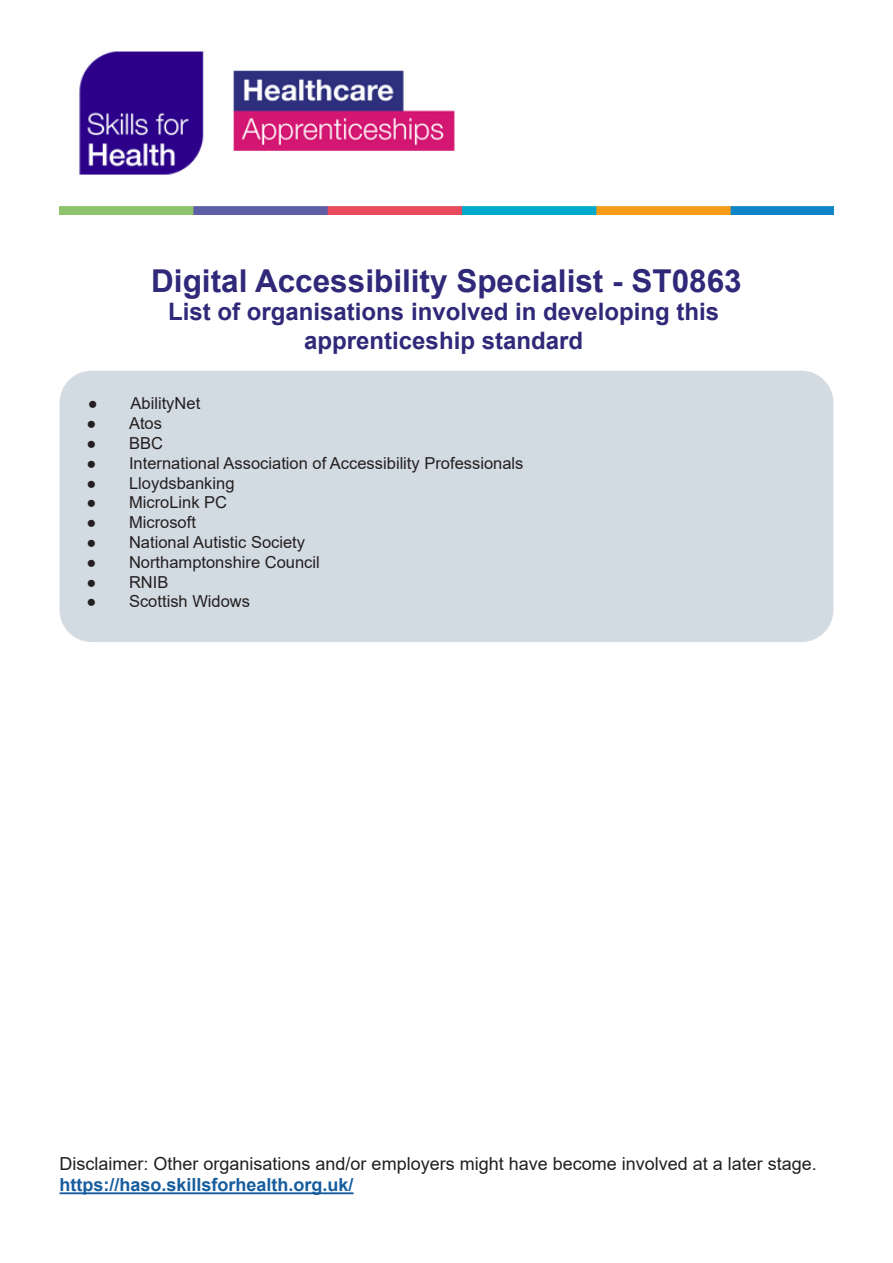
<style>
.page{position:relative;width:893px;height:1263px;background:#fff}
.page>*{position:absolute;margin:0;border:0;box-sizing:border-box;transform-origin:0 0}
.Heading_one{font:700 31.5px "Arial";color:#302878}
.Heading_two{font:700 24px/28.8px "Arial";color:#302878;text-align:center}
.Body_text{font:18px "Arial";color:#231f20}
.Heading_three_HASO{font:700 18px "Arial";color:#175d9e}
.t1{font:16.5px "Arial";color:#231f20}
.s1{font-weight:700}
</style>
<div class="page">
<img style="left:79px;top:51px;width:376px;height:124px">
<img style="left:60px;top:207px;width:773px;height:7px">
<div style="left:60px;top:371px;width:773px;height:270px;background:#d3dbe2;border-radius:31px"></div>
<div style="left:60px;top:371px;width:773px;height:271px;border:2px solid #d5dce3;border-radius:31px"></div>
<hr style="left:60px;top:1192px;width:294px;height:2px;background:#175d9e">
<p class="Heading_one" style="left:151px;top:259px;width:592px">Digital Accessibility Specialist - ST0863</p>
<p class="Heading_two" style="left:168px;top:298px;width:552px">List of organisations involved in developing this apprenticeship standard</p>
<p class="t1" style="left:88px;top:392px;width:114px"><span class="s1">●</span> AbilityNet</p>
<p class="t1" style="left:86px;top:412px;width:77px"><span class="s1">●</span> Atos</p>
<p class="t1" style="left:86px;top:432px;width:78px"><span class="s1">●</span> BBC</p>
<p class="t1" style="left:86px;top:452px;width:439px"><span class="s1">●</span> International Association of Accessibility Professionals</p>
<p class="t1" style="left:86px;top:471px;width:150px"><span class="s1">●</span> Lloydsbanking</p>
<p class="t1" style="left:86px;top:491px;width:142px"><span class="s1">●</span> MicroLink PC</p>
<p class="t1" style="left:86px;top:511px;width:111px"><span class="s1">●</span> Microsoft</p>
<p class="t1" style="left:86px;top:531px;width:220px"><span class="s1">●</span> National Autistic Society</p>
<p class="t1" style="left:86px;top:551px;width:235px"><span class="s1">●</span> Northamptonshire Council</p>
<p class="t1" style="left:86px;top:570px;width:84px"><span class="s1">●</span> RNIB</p>
<p class="t1" style="left:86px;top:590px;width:165px"><span class="s1">●</span> Scottish Widows</p>
<p class="Body_text" style="left:60px;top:1151px;width:759px">Disclaimer: Other organisations and/or employers might have become involved at a later stage.</p>
<p class="Heading_three_HASO" style="left:60px;top:1172px;width:296px">https://haso.skillsforhealth.org.uk/</p>
</div>
